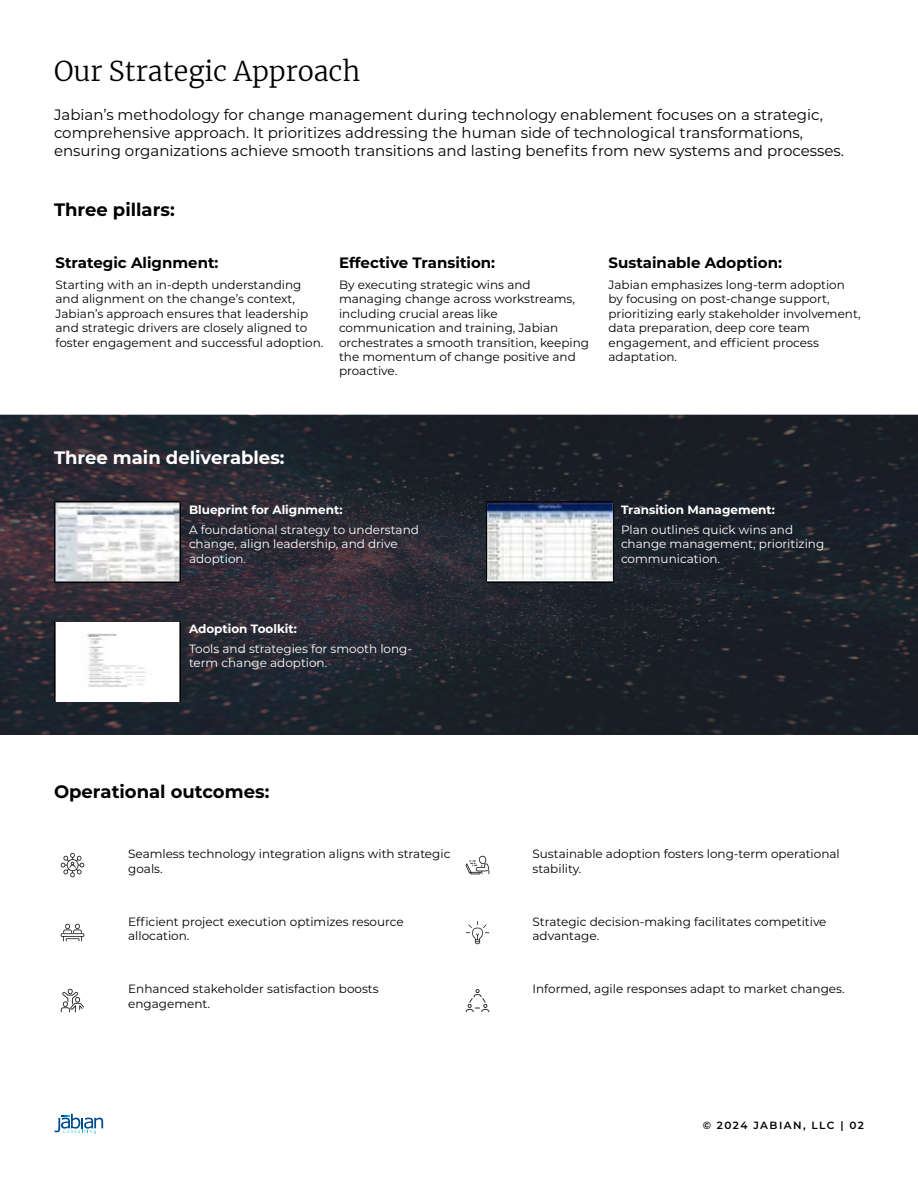
<style>
.page{position:relative;width:918px;height:1188px;background:#fff}
.page>*{position:absolute;margin:0;border:0;box-sizing:border-box;transform-origin:0 0}
.t1{font:300 27px "Merriweather";color:#000}
.t2{font:700 18px "Montserrat";color:#000}
.t3{font:700 18px "Montserrat";color:#fff}
.t4{font:15px/18px "Montserrat";color:#000}
.t5{font:700 15px "Montserrat";color:#000}
.t6{font:12px/14.4px "Montserrat";color:#000}
.t7{font:12px/14.4px "Montserrat";color:#fff}
.t8{font:700 12px "Montserrat";color:#fff}
.t9{font:600 10.5px "Montserrat";letter-spacing:.135em;color:#000}
</style>
<div class="page">
<img style="left:0;top:415px;width:918px;height:320px">
<img style="left:54px;top:502px;width:126px;height:81px">
<img style="left:487px;top:502px;width:126px;height:81px">
<img style="left:54px;top:621px;width:126px;height:81px">
<img style="left:60px;top:852px;width:25px;height:26px">
<img style="left:465px;top:855px;width:25px;height:20px">
<img style="left:60px;top:923px;width:25px;height:19px">
<img style="left:465px;top:921px;width:25px;height:24px">
<img style="left:60px;top:988px;width:25px;height:25px">
<img style="left:465px;top:989px;width:25px;height:23px">
<svg style="left:55px;top:1114px;width:48px;height:20px"></svg>
<h1 class="t1" style="left:54px;top:52px;width:308px">Our Strategic Approach</h1>
<p class="t4" style="left:54px;top:105px;width:792px">Jabian’s methodology for change management during technology enablement focuses on a strategic, comprehensive approach. It prioritizes addressing the human side of technological transformations, ensuring organizations achieve smooth transitions and lasting benefits from new systems and processes.</p>
<h2 class="t2" style="left:54px;top:196px;width:122px">Three pillars:</h2>
<p class="t5" style="left:56px;top:252px;width:165px">Strategic Alignment:</p>
<p class="t5" style="left:339px;top:252px;width:158px">Effective Transition:</p>
<p class="t5" style="left:609px;top:252px;width:175px">Sustainable Adoption:</p>
<p class="t6" style="left:56px;top:277px;width:269px">Starting with an in-depth understanding and alignment on the change’s context, Jabian’s approach ensures that leadership and strategic drivers are closely aligned to foster engagement and successful adoption.</p>
<p class="t6" style="left:339px;top:277px;width:252px">By executing strategic wins and managing change across workstreams, including crucial areas like communication and training, Jabian orchestrates a smooth transition, keeping the momentum of change positive and proactive.</p>
<p class="t6" style="left:608px;top:277px;width:254px">Jabian emphasizes long-term adoption by focusing on post-change support, prioritizing early stakeholder involvement, data preparation, deep core team engagement, and efficient process adaptation.</p>
<h2 class="t3" style="left:54px;top:445px;width:232px">Three main deliverables:</h2>
<p class="t8" style="left:189px;top:501px;width:155px">Blueprint for Alignment:</p>
<p class="t7" style="left:189px;top:522px;width:231px">A foundational strategy to understand change, align leadership, and drive adoption.</p>
<p class="t8" style="left:189px;top:620px;width:109px">Adoption Toolkit:</p>
<p class="t7" style="left:189px;top:641px;width:225px">Tools and strategies for smooth long&shy;term change adoption.</p>
<h2 class="t2" style="left:54px;top:779px;width:217px">Operational outcomes:</h2>
<p class="t8" style="left:621px;top:501px;width:155px">Transition Management:</p>
<p class="t7" style="left:621px;top:522px;width:205px">Plan outlines quick wins and change management, prioritizing communication.</p>
<p class="t6" style="left:128px;top:847px;width:324px">Seamless technology integration aligns with strategic goals.</p>
<p class="t6" style="left:533px;top:847px;width:309px">Sustainable adoption fosters long-term operational stability.</p>
<p class="t6" style="left:128px;top:914px;width:277px">Efficient project execution optimizes resource allocation.</p>
<p class="t6" style="left:533px;top:914px;width:296px">Strategic decision-making facilitates competitive advantage.</p>
<p class="t6" style="left:128px;top:982px;width:252px">Enhanced stakeholder satisfaction boosts engagement.</p>
<p class="t6" style="left:533px;top:982px;width:314px">Informed, agile responses adapt to market changes.</p>
<p class="t9" style="left:703px;top:1117px;width:163px">© 2024 JABIAN, LLC | 02</p>
</div>
